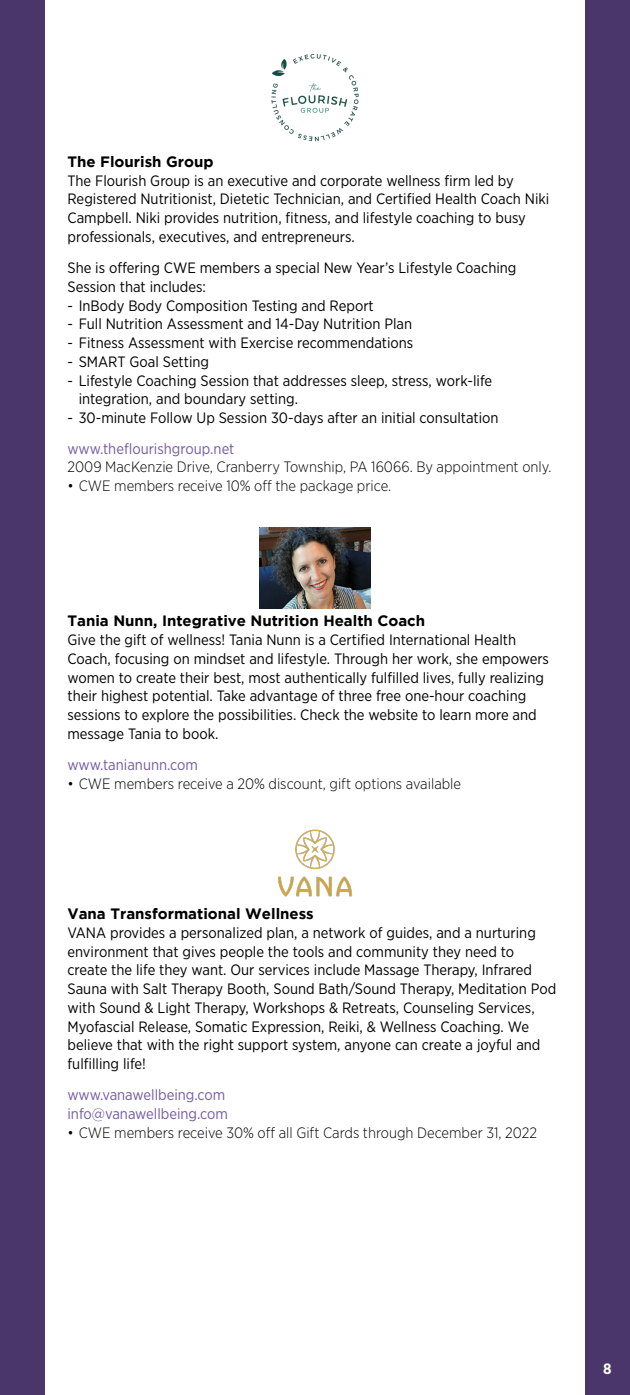
<style>
.page{position:relative;width:630px;height:1395px;background:#fff}
.page>*{position:absolute;margin:0;border:0;box-sizing:border-box;transform-origin:0 0}
.t1{font:15px/18.8px "Gotham Narrow";color:#000}
.t2{font:300 15px "Gotham Narrow";color:#000}
.t3{font:700 15px "Gotham";color:#000}
.t4{font:15px/18.8px "Gotham Narrow";color:#755ba2}
.t5{font:700 15px "Gotham Narrow";color:#fff}
</style>
<div class="page">
<div style="left:0;top:0;width:45px;height:1395px;background:#4b366b"></div>
<div style="left:585px;top:0;width:45px;height:1395px;background:#4b366b"></div>
<img style="left:271px;top:54px;width:88px;height:88px">
<img style="left:260px;top:527px;width:110px;height:81px">
<img style="left:278px;top:829px;width:74px;height:68px">
<p class="t3" style="left:68px;top:153px;width:148px">The Flourish Group</p>
<p class="t1" style="left:68px;top:171px;width:483px">The Flourish Group is an executive and corporate wellness firm led by Registered Nutritionist, Dietetic Technician, and Certified Health Coach Niki Campbell. Niki provides nutrition, fitness, and lifestyle coaching to busy professionals, executives, and entrepreneurs.</p>
<p class="t1" style="left:68px;top:258px;width:451px">She is offering CWE members a special New Year’s Lifestyle Coaching<br>Session that includes:</p>
<p class="t1" style="left:68px;top:296px;width:308px">- InBody Body Composition Testing and Report</p>
<p class="t1" style="left:68px;top:315px;width:346px">- Full Nutrition Assessment and 14-Day Nutrition Plan</p>
<p class="t1" style="left:68px;top:333px;width:347px">- Fitness Assessment with Exercise recommendations</p>
<p class="t1" style="left:68px;top:352px;width:143px">- SMART Goal Setting</p>
<p class="t1" style="left:79px;top:371px;width:415px;text-indent:-11px">- Lifestyle Coaching Session that addresses sleep, stress, work-life integration, and boundary setting.</p>
<p class="t1" style="left:68px;top:408px;width:433px">- 30-minute Follow Up Session 30-days after an initial consultation</p>
<p class="t4" style="left:68px;top:440px;width:169px">www.theflourishgroup.net</p>
<p class="t2" style="left:68px;top:458px;width:485px">2009 MacKenzie Drive, Cranberry Township, PA 16066. By appointment only.</p>
<p class="t2" style="left:68px;top:477px;width:325px">• CWE members receive 10% off the package price.</p>
<p class="t3" style="left:68px;top:612px;width:359px">Tania Nunn, Integrative Nutrition Health Coach</p>
<p class="t1" style="left:68px;top:630px;width:483px">Give the gift of wellness! Tania Nunn is a Certified International Health Coach, focusing on mindset and lifestyle. Through her work, she empowers women to create their best, most authentically fulfilled lives, fully realizing their highest potential. Take advantage of three free one-hour coaching sessions to explore the possibilities. Check the website to learn more and message Tania to book.</p>
<p class="t4" style="left:68px;top:755px;width:132px">www.tanianunn.com</p>
<p class="t2" style="left:68px;top:774px;width:395px">• CWE members receive a 20% discount, gift options available</p>
<p class="t3" style="left:68px;top:905px;width:248px">Vana Transformational Wellness</p>
<p class="t1" style="left:68px;top:923px;width:490px">VANA provides a personalized plan, a network of guides, and a nurturing environment that gives people the tools and community they need to create the life they want. Our services include Massage Therapy, Infrared Sauna with Salt Therapy Booth, Sound Bath/Sound Therapy, Meditation Pod with Sound &amp; Light Therapy, Workshops &amp; Retreats, Counseling Services, Myofascial Release, Somatic Expression, Reiki, &amp; Wellness Coaching. We believe that with the right support system, anyone can create a joyful and fulfilling life!</p>
<p class="t4" style="left:68px;top:1085px;width:162px">www.vanawellbeing.com info@vanawellbeing.com</p>
<p class="t2" style="left:68px;top:1123px;width:471px">• CWE members receive 30% off all Gift Cards through December 31, 2022</p>
<p class="t5" style="left:603px;top:1359px;width:10px">8</p>
</div>
